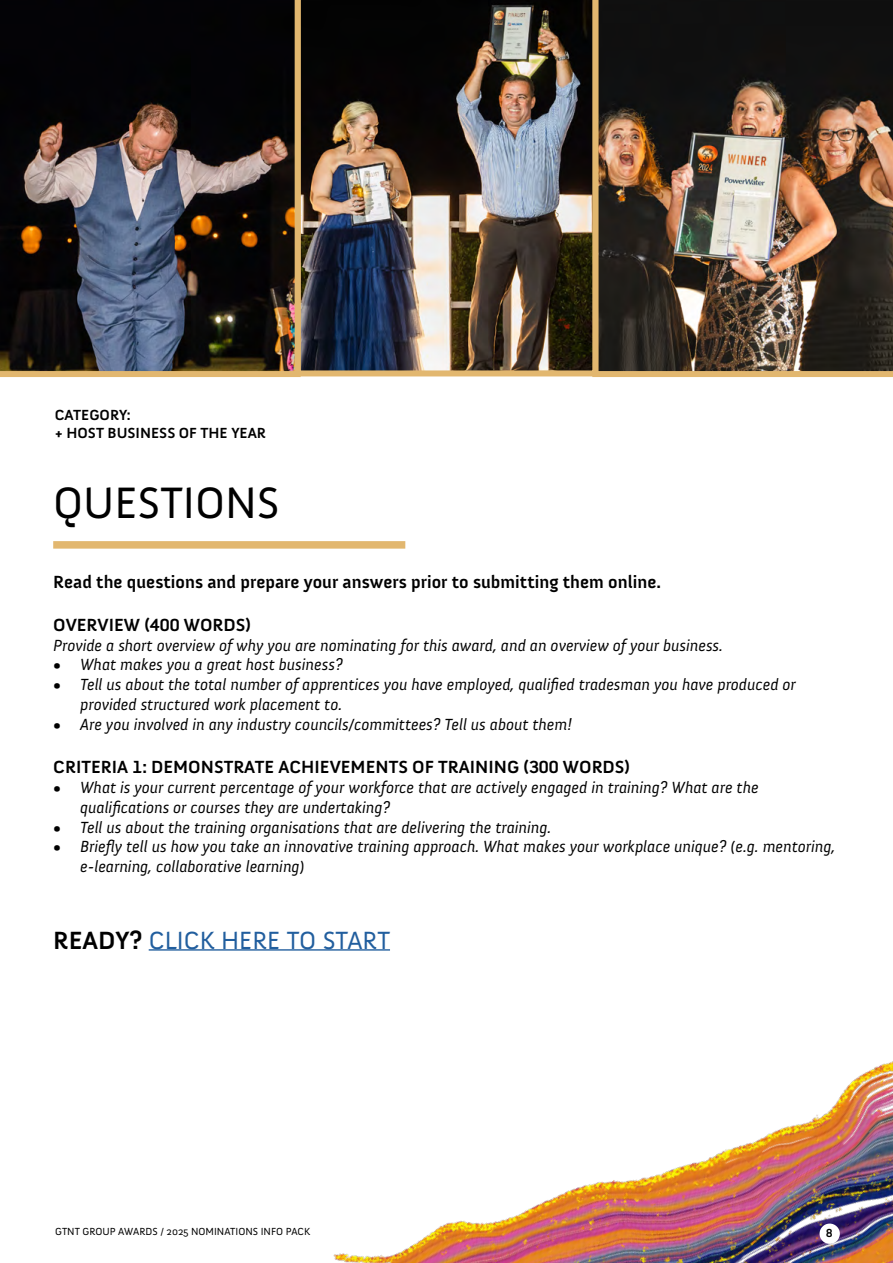
<style>
.page{position:relative;width:893px;height:1263px;background:#fff}
.page>*{position:absolute;margin:0;border:0;box-sizing:border-box;transform-origin:0 0}
.t1{font:45px "Anivers";color:#000}
.t2{font:25.5px "Anivers";color:#215e9e}
.t3{font:700 18px "Anivers";color:#000}
.t4{font:italic 16.5px/19.8px "Anivers";color:#000}
.t5{font:700 15px/18px "Anivers";color:#000}
.t6{font:700 12px "Anivers";color:#000}
.t7{font:10.5px "Anivers";color:#000}
.s1{font-weight:700;color:#000}
</style>
<div class="page">
<img style="left:232px;top:950px;width:661px;height:313px">
<div style="left:819px;top:1223px;width:21px;height:21px;background:#fff;border-radius:50%"></div>
<hr style="left:149px;top:949px;width:241px;height:1px;background:#215e9e">
<img style="left:592px;top:0;width:301px;height:377px">
<img style="left:301px;top:0;width:297px;height:376px">
<img style="left:0;top:0;width:301px;height:377px">
<div style="left:53px;top:541px;width:352px;height:8px;background:#e2b76f"></div>
<p class="t5" style="left:55px;top:406px;width:213px">CATEGORY:<br>+ HOST BUSINESS OF THE YEAR</p>
<h1 class="t1" style="left:53px;top:478px;width:228px">QUESTIONS</h1>
<p class="t3" style="left:53px;top:572px;width:609px">Read the questions and prepare your answers prior to submitting them online.</p>
<p class="t3" style="left:53px;top:615px;width:199px">OVERVIEW (400 WORDS)</p>
<p class="t4" style="left:53px;top:635px;width:671px">Provide a short overview of why you are nominating for this award, and an overview of your business.</p>
<p class="t4" style="left:53px;top:655px;width:291px">• What makes you a great host business?</p>
<p class="t4" style="left:80px;top:675px;width:717px;text-indent:-27px">• Tell us about the total number of apprentices you have employed, qualified tradesman you have produced or provided structured work placement to.</p>
<p class="t4" style="left:53px;top:715px;width:520px">• Are you involved in any industry councils/committees? Tell us about them!</p>
<p class="t3" style="left:53px;top:757px;width:578px">CRITERIA 1: DEMONSTRATE ACHIEVEMENTS OF TRAINING (300 WORDS)</p>
<p class="t4" style="left:80px;top:778px;width:680px;text-indent:-27px">• What is your current percentage of your workforce that are actively engaged in training? What are the qualifications or courses they are undertaking?</p>
<p class="t4" style="left:53px;top:817px;width:499px">• Tell us about the training organisations that are delivering the training.</p>
<p class="t4" style="left:80px;top:837px;width:757px;text-indent:-27px">• Briefly tell us how you take an innovative training approach. What makes your workplace unique? (e.g. mentoring, e-learning, collaborative learning)</p>
<h2 class="t2" style="left:53px;top:926px;width:338px"><span class="s1">READY?</span> CLICK HERE TO START</h2>
<p class="t7" style="left:55px;top:1225px;width:257px">GTNT GROUP AWARDS / 2025 NOMINATIONS INFO PACK</p>
<p class="t6" style="left:826px;top:1226px;width:8px">8</p>
</div>
